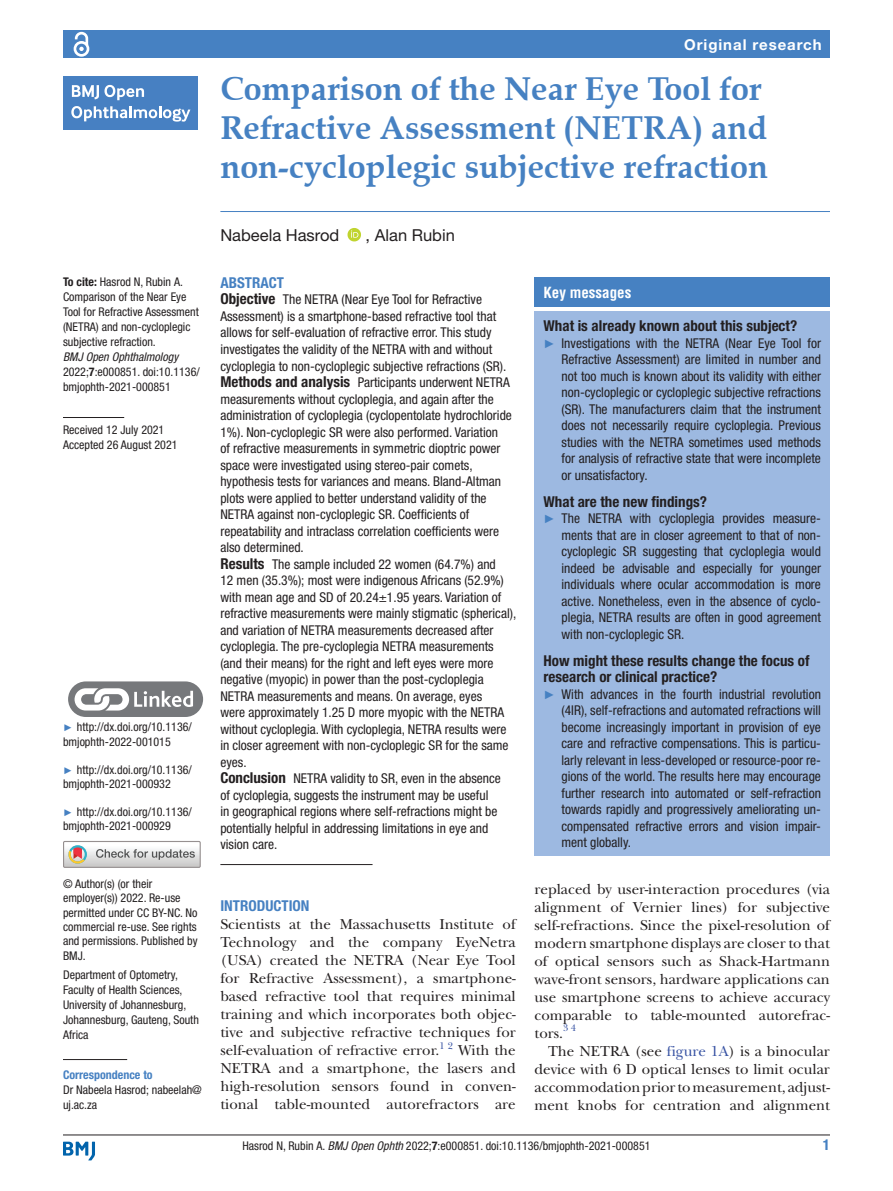
<style>
.page{position:relative;width:893px;height:1191px;background:#fff}
.page>*{position:absolute;margin:0;border:0;box-sizing:border-box;transform-origin:0 0}
.t1{font:700 33px/39px "Zapf Calligraphic 801 BT";color:#4681c2}
.t2{font:16.5px "Helvetica Neue LT Std";color:#231f20}
.t3{font:15px/18px "New Baskerville";color:#231f20;text-align:justify}
.t4{font:700 condensed 15px/16.5px "Helvetica Neue LT Std";color:#231f20}
.t5{font:700 condensed 15px "Helvetica Neue LT Std";color:#4681c2}
.t6{font:700 15px "Helvetica Neue LT Std";letter-spacing:.065em;color:#fff}
.t7{font:700 condensed 15px "Helvetica";color:#fff}
.t8{font:condensed 13.5px/16.5px "Helvetica Neue LT Std";color:#231f20;text-align:justify}
.t9{font:condensed 12px/15px "Helvetica Neue LT Std";color:#231f20}
.t10{font:700 condensed 12px "Helvetica Neue LT Std";color:#4681c2}
.t11{font:9.9px "New Baskerville";color:#3853a3}
.s1{font-weight:700}
.s2{font-style:italic}
.s3{font-family:"Arial";font-stretch:normal;font-size:9.75px;color:#4681c2}
.s4{font-weight:700;font-size:15px}
.s5{font-family:"Arial";font-stretch:normal;font-size:12px;color:#4681c2}
.s6{color:#3853a3}
</style>
<div class="page">
<hr style="left:63px;top:1134px;width:767px;height:1px;background:#231f20">
<svg style="left:63px;top:1141px;width:32px;height:19px"></svg>
<div style="left:63px;top:31px;width:767px;height:27px;background:#4681c2"></div>
<svg style="left:73px;top:31px;width:17px;height:26px"></svg>
<hr style="left:220px;top:211px;width:610px;height:1px;background:#4681c2">
<svg style="left:347px;top:228px;width:14px;height:13px"></svg>
<hr style="left:63px;top:417px;width:61px;height:1px;background:#231f20">
<hr style="left:63px;top:1059px;width:64px;height:1px;background:#231f20">
<div style="left:63px;top:841px;width:138px;height:27px;border:1px solid #969090"></div>
<svg style="left:64px;top:841px;width:136px;height:26px"></svg>
<div style="left:63px;top:77px;width:135px;height:53px;background:#4780c2"></div>
<svg style="left:72px;top:85px;width:72px;height:15px"></svg>
<svg style="left:71px;top:106px;width:119px;height:16px"></svg>
<div style="left:68px;top:681px;width:135px;height:36px;background:#76787b;border-radius:18px"></div>
<svg style="left:75px;top:688px;width:118px;height:22px"></svg>
<hr style="left:220px;top:864px;width:153px;height:1px;background:#231f20">
<div style="left:535px;top:277px;width:295px;height:30px;background:#4681c2"></div>
<div style="left:535px;top:311px;width:295px;height:545px;background:#9db9e1"></div>
<p class="t9" style="left:63px;top:274px;width:137px"><span class="s1">To cite:</span> Hasrod N, Rubin A.<br>Comparison of the Near Eye<br>Tool for Refractive Assessment (NETRA) and non-cycloplegic subjective refraction.</p>
<p class="t9" style="left:63px;top:349px;width:138px"><span class="s2">BMJ Open Ophthalmology<br></span>2022;<span class="s1">7</span>:e000851. doi:10.1136/ bmjophth-2021-000851</p>
<p class="t9" style="left:63px;top:422px;width:116px">Received 12 July 2021<br>Accepted 26 August 2021</p>
<p class="t9" style="left:63px;top:720px;width:130px;line-height:14.4px"><span class="s3">►</span> http://dx.doi.org/10.1136/ bmjophth-2022-001015</p>
<p class="t9" style="left:63px;top:762px;width:130px;line-height:14.4px"><span class="s3">►</span> http://dx.doi.org/10.1136/ bmjophth-2021-000932</p>
<p class="t9" style="left:63px;top:804px;width:130px;line-height:14.4px"><span class="s3">►</span> http://dx.doi.org/10.1136/ bmjophth-2021-000929</p>
<p class="t9" style="left:63px;top:876px;width:136px;line-height:14.4px">© Author(s) (or their employer(s)) 2022. Re-use permitted under CC BY-NC. No commercial re-use. See rights and permissions. Published by<br>BMJ.</p>
<p class="t9" style="left:63px;top:967px;width:137px">Department of Optometry,<br>Faculty of Health Sciences,<br>University of Johannesburg,<br>Johannesburg, Gauteng, South<br>Africa</p>
<p class="t10" style="left:63px;top:1068px;width:91px">Correspondence to</p>
<p class="t9" style="left:63px;top:1082px;width:140px">Dr Nabeela Hasrod; nabeelah@ uj.ac.za</p>
<p class="t6" style="left:684px;top:35px;width:139px">Original research</p>
<h1 class="t1" style="left:220px;top:69px;width:549px">Comparison of the Near Eye Tool for<br>Refractive Assessment (NETRA) and non-cycloplegic subjective refraction</h1>
<p class="t2" style="left:220px;top:226px;width:120px">Nabeela Hasrod</p>
<p class="t2" style="left:366px;top:226px;width:91px">, Alan Rubin</p>
<p class="t5" style="left:220px;top:273px;width:49px">Abstract</p>
<p class="t8" style="left:220px;top:291px;width:297px;text-align:left"><span class="s4">Objective</span> The NETRA (Near Eye Tool for Refractive Assessment) is a smartphone-based refractive tool that allows for self-evaluation of refractive error. This study investigates the validity of the NETRA with and without cycloplegia to non-cycloplegic subjective refractions (SR).<br><span class="s4">Methods and analysis</span> Participants underwent NETRA measurements without cycloplegia, and again after the administration of cycloplegia (cyclopentolate hydrochloride 1%). Non-cycloplegic SR were also performed. Variation<br>of refractive measurements in symmetric dioptric power space were investigated using stereo-pair comets, hypothesis tests for variances and means. Bland-Altman plots were applied to better understand validity of the NETRA against non-cycloplegic SR. Coefficients of repeatability and intraclass correlation coefficients were also determined.<br><span class="s4">Results</span> The sample included 22 women (64.7%) and<br>12 men (35.3%); most were indigenous Africans (52.9%) with mean age and SD of 20.24±1.95 years. Variation of refractive measurements were mainly stigmatic (spherical), and variation of NETRA measurements decreased after cycloplegia. The pre-cycloplegia NETRA measurements (and their means) for the right and left eyes were more negative (myopic) in power than the post-cycloplegia NETRA measurements and means. On average, eyes<br>were approximately 1.25 D more myopic with the NETRA without cycloplegia. With cycloplegia, NETRA results were in closer agreement with non-cycloplegic SR for the same eyes.<br><span class="s4">Conclusion</span> NETRA validity to SR, even in the absence<br>of cycloplegia, suggests the instrument may be useful<br>in geographical regions where self-refractions might be potentially helpful in addressing limitations in eye and vision care.</p>
<p class="t5" style="left:220px;top:897px;width:61px">Introductio</p>
<p class="t5" style="left:301px;top:897px;width:10px">n</p>
<p class="t3" style="left:220px;top:915px;width:297px">Scientists at the Massachusetts Institute of Technology and the company EyeNetra (USA) created the NETRA (Near Eye Tool for Refractive Assessment), a smartphone&shy;based refractive tool that requires minimal training and which incorporates both objec&shy;tive and subjective refractive techniques for self-evaluation of refractive error.</p>
<p class="t11" style="left:439px;top:1039px;width:15px">1 2</p>
<p class="t3" style="left:220px;top:1041px;width:297px;text-indent:238px">With the NETRA and a smartphone, the lasers and high-resolution sensors found in conven&shy;tional table-mounted autorefractors are</p>
<p class="t7" style="left:544px;top:283px;width:89px">Key messages</p>
<p class="t4" style="left:544px;top:317px;width:255px">What is already known about this subject?</p>
<p class="t8" style="left:562px;top:334px;width:261px;text-indent:-18px"><span class="s5">►</span> Investigations with the NETRA (Near Eye Tool for Refractive Assessment) are limited in number and not too much is known about its validity with either non-cycloplegic or cycloplegic subjective refractions (SR). The manufacturers claim that the instrument does not necessarily require cycloplegia. Previous studies with the NETRA sometimes used methods for analysis of refractive state that were incomplete or unsatisfactory.</p>
<p class="t4" style="left:544px;top:493px;width:165px">What are the new findings?</p>
<p class="t8" style="left:562px;top:510px;width:261px;text-indent:-18px"><span class="s5">►</span> The NETRA with cycloplegia provides measure&shy;ments that are in closer agreement to that of non&shy;cycloplegic SR suggesting that cycloplegia would indeed be advisable and especially for younger individuals where ocular accommodation is more active. Nonetheless, even in the absence of cyclo&shy;plegia, NETRA results are often in good agreement with non-cycloplegic SR.</p>
<p class="t4" style="left:544px;top:652px;width:267px">How might these results change the focus of research or clinical practice?</p>
<p class="t8" style="left:562px;top:685px;width:261px;text-indent:-18px"><span class="s5">►</span> With advances in the fourth industrial revolution (4IR), self-refractions and automated refractions will become increasingly important in provision of eye care and refractive compensations. This is particu&shy;larly relevant in less-developed or resource-poor re&shy;gions of the world. The results here may encourage further research into automated or self-refraction towards rapidly and progressively ameliorating un&shy;compensated refractive errors and vision impair&shy;ment globally.</p>
<p class="t3" style="left:535px;top:879px;width:297px">replaced by user-interaction procedures (via alignment of Vernier lines) for subjective self-refractions. Since the pixel-resolution of modern smartphone displays are closer to that of optical sensors such as Shack-Hartmann wave-front sensors, hardware applications can use smartphone screens to achieve accuracy comparable to table-mounted autorefrac&shy;tors.<sup>3</sup> <sup>4</sup></p>
<p class="t3" style="left:535px;top:1041px;width:297px;text-indent:14px">The NETRA (see <span class="s6">figure 1A</span>) is a binocular device with 6 D optical lenses to limit ocular accommodation prior to measurement, adjust&shy;ment knobs for centration and alignment</p>
<p class="t9" style="left:242px;top:1137px;width:410px">Hasrod N, Rubin A. <span class="s2">BMJ Open Ophth</span> 2022;<span class="s1">7</span>:e000851. doi:10.1136/bmjophth-2021-000851</p>
<p class="t5" style="left:823px;top:1135px;width:9px">1</p>
</div>
